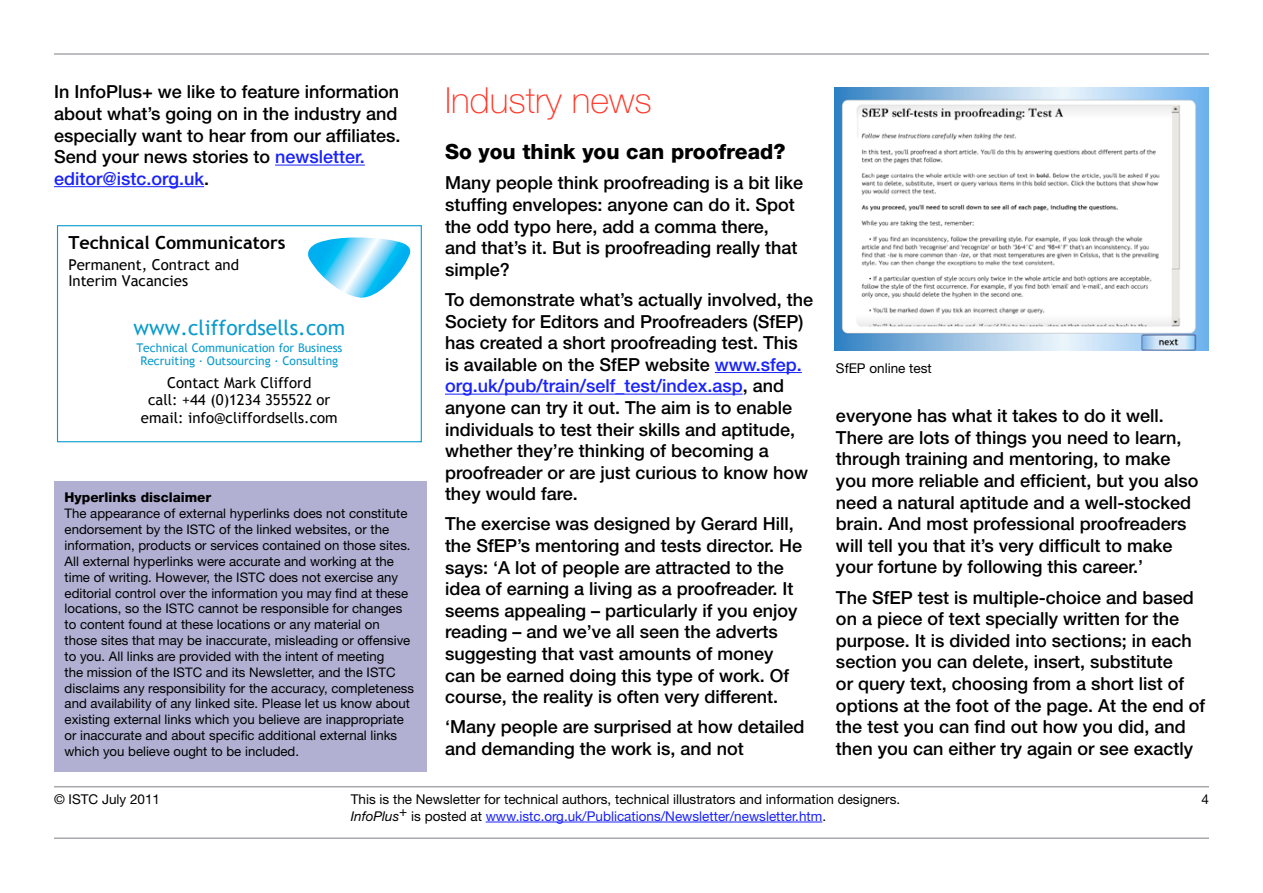
<style>
.page{position:relative;width:1263px;height:893px;background:#fff}
.page>*{position:absolute;margin:0;border:0;box-sizing:border-box;transform-origin:0 0}
.t1{font:100 36px "Helvetica Neue";color:#ff3626}
.t2{font:800 21px "Helvetica Neue";color:#000}
.t3{font:21px "Trebuchet MS";color:#099acd}
.t4{font:500 18px/21.6px "Helvetica Neue";color:#000}
.t5{font:700 18px "Trebuchet MS";color:#010101}
.t6{font:15px/17.4px "Trebuchet MS";color:#010101;text-align:center}
.t7{font:13.5px/16.2px "Helvetica Neue";color:#000}
.t8{font:800 13.5px "Helvetica Neue";color:#000}
.t9{font:13.2px/15.9px "Helvetica Neue";color:#000}
.t10{font:12px/14px "Trebuchet MS";color:#099acd;text-align:center}
.s1{color:#1922fb}
.s2{font-style:italic}
</style>
<div class="page">
<hr style="left:54px;top:53px;width:1155px;height:2px;background:#a7a9ac">
<hr style="left:54px;top:837px;width:1155px;height:2px;background:#a7a9ac">
<hr style="left:54px;top:786px;width:1155px;height:1px;background:#a7a9ac">
<hr style="left:486px;top:822px;width:336px;height:1px;background:#1922fb">
<hr style="left:275px;top:165px;width:90px;height:1px;background:#1922fb">
<hr style="left:54px;top:186px;width:150px;height:1px;background:#1922fb">
<hr style="left:715px;top:372px;width:87px;height:1px;background:#1922fb">
<hr style="left:445px;top:394px;width:298px;height:1px;background:#1922fb">
<div style="left:57px;top:225px;width:365px;height:217px;border:1px solid #099acd"></div>
<svg style="left:308px;top:237px;width:103px;height:61px"></svg>
<div style="left:54px;top:481px;width:373px;height:290px;background:#b1b0d2"></div>
<img style="left:835px;top:87px;width:374px;height:263px">
<p class="t4" style="left:54px;top:81px;width:348px">In InfoPlus+ we like to feature information about what’s going on in the industry and especially want to hear from our affiliates.<br>Send your news stories to <span class="s1">newsletter. editor@istc.org.uk</span>.</p>
<h1 class="t1" style="left:445px;top:80px;width:208px">Industry news</h1>
<p class="t2" style="left:445px;top:139px;width:342px">So you think you can proofread?</p>
<p class="t4" style="left:445px;top:172px;width:360px">Many people think proofreading is a bit like stuffing envelopes: anyone can do it. Spot the odd typo here, add a comma there, and that’s it. But is proofreading really that simple?</p>
<p class="t4" style="left:445px;top:289px;width:370px">To demonstrate what’s actually involved, the Society for Editors and Proofreaders (SfEP) has created a short proofreading test. This is available on the SfEP website <span class="s1">www.sfep. org.uk/pub/train/self_test/index.asp</span>, and anyone can try it out. The aim is to enable individuals to test their skills and aptitude, whether they’re thinking of becoming a proofreader or are just curious to know how they would fare.</p>
<p class="t4" style="left:445px;top:513px;width:359px">The exercise was designed by Gerard Hill, the SfEP’s mentoring and tests director. He says: ‘A lot of people are attracted to the idea of earning a living as a proofreader. It seems appealing – particularly if you enjoy reading – and we’ve all seen the adverts suggesting that vast amounts of money can be earned doing this type of work. Of course, the reality is often very different.</p>
<p class="t4" style="left:445px;top:716px;width:361px">‘Many people are surprised at how detailed and demanding the work is, and not</p>
<p class="t5" style="left:68px;top:231px;width:219px">Technical Communicators</p>
<p class="t6" style="left:68px;top:256px;width:172px;line-height:16.5px;text-align:left">Permanent, Contract and<br>Interim Vacancies</p>
<p class="t3" style="left:134px;top:315px;width:213px">www.cliffordsells.com</p>
<p class="t10" style="left:136px;top:340px;width:208px">Technical Communication for Business<br>Recruiting · Outsourcing · Consulting</p>
<p class="t6" style="left:141px;top:374px;width:198px">Contact Mark Clifford<br>call: +44 (0)1234 355522 or email: info@cliffordsells.com</p>
<p class="t8" style="left:65px;top:490px;width:148px">Hyperlinks disclaimer</p>
<p class="t9" style="left:65px;top:505px;width:351px">The appearance of external hyperlinks does not constitute endorsement by the ISTC of the linked websites, or the information, products or services contained on those sites.<br>All external hyperlinks were accurate and working at the time of writing. However, the ISTC does not exercise any editorial control over the information you may find at these locations, so the ISTC cannot be responsible for changes to content found at these locations or any material on those sites that may be inaccurate, misleading or offensive to you. All links are provided with the intent of meeting<br>the mission of the ISTC and its Newsletter, and the ISTC disclaims any responsibility for the accuracy, completeness and availability of any linked site. Please let us know about existing external links which you believe are inappropriate or inaccurate and about specific additional external links which you believe ought to be included.</p>
<p class="t7" style="left:836px;top:360px;width:97px">SfEP online test</p>
<p class="t4" style="left:836px;top:405px;width:364px">everyone has what it takes to do it well.<br>There are lots of things you need to learn, through training and mentoring, to make you more reliable and efficient, but you also need a natural aptitude and a well-stocked brain. And most professional proofreaders will tell you that it’s very difficult to make your fortune by following this career.’</p>
<p class="t4" style="left:836px;top:586px;width:371px">The SfEP test is multiple-choice and based on a piece of text specially written for the purpose. It is divided into sections; in each section you can delete, insert, substitute<br>or query text, choosing from a short list of options at the foot of the page. At the end of the test you can find out how you did, and then you can either try again or see exactly</p>
<p class="t7" style="left:54px;top:791px;width:108px">© ISTC July 2011</p>
<p class="t7" style="left:1201px;top:791px;width:9px">4</p>
<p class="t7" style="left:351px;top:791px;width:551px">This is the Newsletter for technical authors, technical illustrators and information designers.<br><span class="s2">InfoPlus</span>+ is posted at <span class="s1">www.istc.org.uk/Publications/Newsletter/newsletter.htm</span>.</p>
</div>
